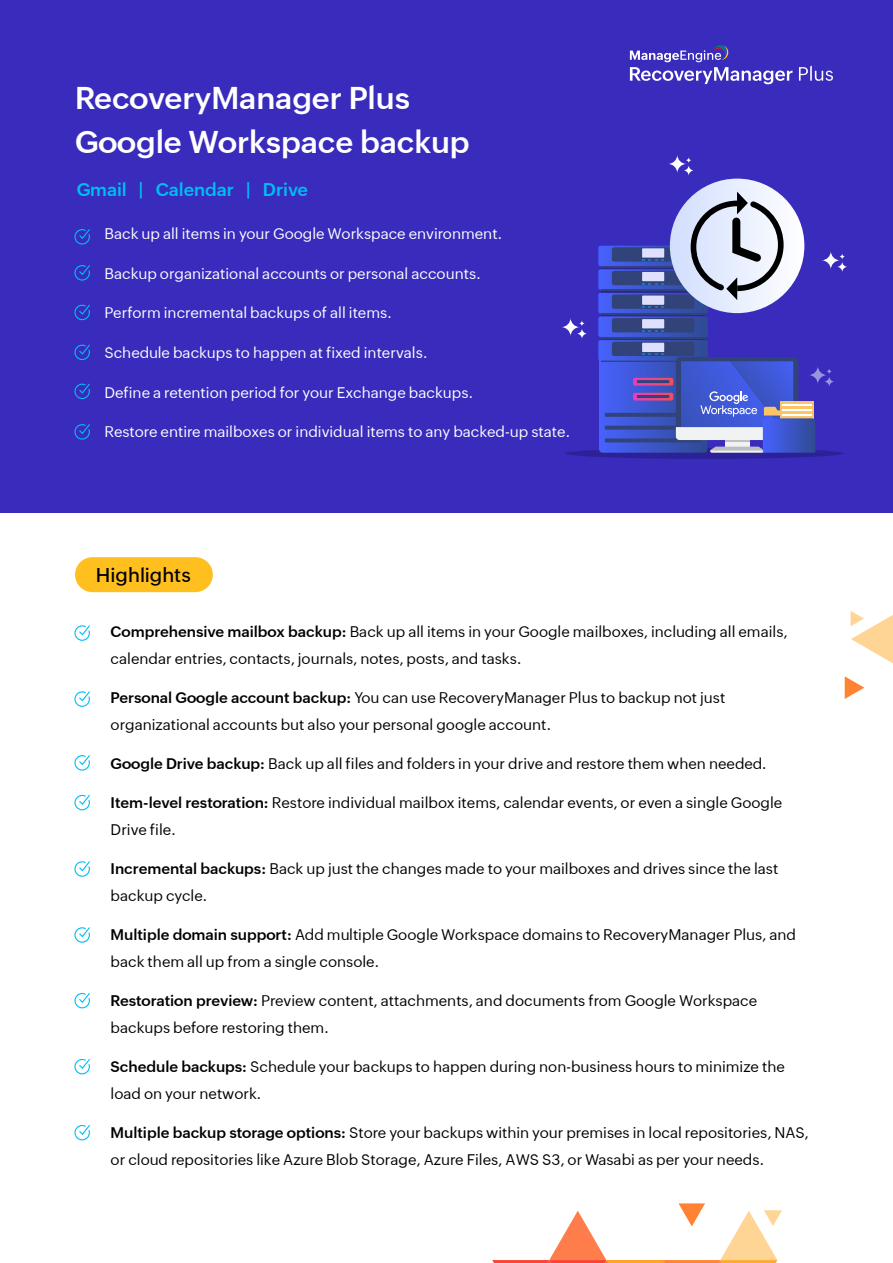
<style>
.page{position:relative;width:893px;height:1263px;background:#fff}
.page>*{position:absolute;margin:0;border:0;box-sizing:border-box;transform-origin:0 0}
.t1{font:600 30.75px/44.4px "Zoho Puvi";color:#fff}
.t2{font:500 19.5px "Zoho Puvi";color:#000}
.t3{font:600 18px "Zoho Puvi";color:#00bef2}
.t4{font:15px/27px "Zoho Puvi";color:#000}
.t5{font:15px "Zoho Puvi";color:#fff}
.s1{font-weight:600}
</style>
<div class="page">
<svg style="left:492px;top:1203px;width:290px;height:60px"></svg>
<svg style="left:845px;top:676px;width:19px;height:23px"></svg>
<svg style="left:851px;top:611px;width:42px;height:52px"></svg>
<div style="left:0;top:0;width:893px;height:513px;background:#392bbc"></div>
<svg style="left:74px;top:229px;width:16px;height:16px"></svg>
<svg style="left:74px;top:265px;width:16px;height:16px"></svg>
<svg style="left:74px;top:344px;width:16px;height:17px"></svg>
<svg style="left:74px;top:424px;width:16px;height:16px"></svg>
<svg style="left:74px;top:383px;width:16px;height:17px"></svg>
<svg style="left:74px;top:304px;width:16px;height:17px"></svg>
<div style="left:75px;top:557px;width:138px;height:35px;background:#ffbf1f;border-radius:18px"></div>
<svg style="left:74px;top:625px;width:16px;height:16px"></svg>
<svg style="left:74px;top:691px;width:16px;height:16px"></svg>
<svg style="left:74px;top:755px;width:16px;height:16px"></svg>
<svg style="left:74px;top:794px;width:16px;height:17px"></svg>
<svg style="left:74px;top:861px;width:16px;height:16px"></svg>
<svg style="left:74px;top:927px;width:16px;height:16px"></svg>
<svg style="left:74px;top:1125px;width:16px;height:16px"></svg>
<svg style="left:74px;top:1059px;width:16px;height:16px"></svg>
<svg style="left:74px;top:992px;width:16px;height:17px"></svg>
<svg style="left:579px;top:321px;width:6px;height:5px"></svg>
<svg style="left:577px;top:328px;width:10px;height:11px"></svg>
<svg style="left:561px;top:318px;width:19px;height:18px"></svg>
<svg style="left:827px;top:369px;width:5px;height:5px"></svg>
<svg style="left:824px;top:376px;width:10px;height:11px"></svg>
<svg style="left:809px;top:366px;width:18px;height:18px"></svg>
<svg style="left:839px;top:254px;width:6px;height:5px"></svg>
<svg style="left:837px;top:262px;width:10px;height:10px"></svg>
<svg style="left:822px;top:251px;width:18px;height:19px"></svg>
<svg style="left:686px;top:157px;width:5px;height:6px"></svg>
<svg style="left:683px;top:165px;width:11px;height:11px"></svg>
<svg style="left:668px;top:155px;width:18px;height:18px"></svg>
<div style="left:565px;top:448px;width:278px;height:11px;background:#2c2197;border-radius:50%"></div>
<div style="left:670px;top:179px;width:134px;height:134px;background:#e8eefe;border-radius:67px"></div>
<svg style="left:598px;top:192px;width:217px;height:261px"></svg>
<svg style="left:630px;top:45px;width:162px;height:39px"></svg>
<svg style="left:799px;top:66px;width:34px;height:15px"></svg>
<h1 class="t1" style="left:75px;top:73px;width:396px">RecoveryManager Plus<br>Google Workspace backup</h1>
<p class="t3" style="left:77px;top:176px;width:233px">Gmail | Calendar | Drive</p>
<p class="t5" style="left:104px;top:222px;width:400px">Back up all items in your Google Workspace environment.</p>
<p class="t5" style="left:104px;top:262px;width:378px">Backup organizational accounts or personal accounts.</p>
<p class="t5" style="left:104px;top:302px;width:289px">Perform incremental backups of all items.</p>
<p class="t5" style="left:104px;top:341px;width:325px">Schedule backups to happen at fixed intervals.</p>
<p class="t5" style="left:104px;top:381px;width:370px">Define a retention period for your Exchange backups.</p>
<p class="t5" style="left:104px;top:420px;width:467px">Restore entire mailboxes or individual items to any backed-up state.</p>
<h2 class="t2" style="left:96px;top:560px;width:96px">Highlights</h2>
<p class="t4" style="left:111px;top:616px;width:678px"><span class="s1">Comprehensive mailbox backup:</span> Back up all items in your Google mailboxes, including all emails, calendar entries, contacts, journals, notes, posts, and tasks.</p>
<p class="t4" style="left:111px;top:682px;width:616px"><span class="s1">Personal Google account backup:</span> You can use RecoveryManager Plus to backup not just organizational accounts but also your personal google account.</p>
<p class="t4" style="left:111px;top:748px;width:658px"><span class="s1">Google Drive backup:</span> Back up all files and folders in your drive and restore them when needed.</p>
<p class="t4" style="left:111px;top:787px;width:673px"><span class="s1">Item-level restoration:</span> Restore individual mailbox items, calendar events, or even a single Google<br>Drive file.</p>
<p class="t4" style="left:111px;top:853px;width:669px"><span class="s1">Incremental backups:</span> Back up just the changes made to your mailboxes and drives since the last backup cycle.</p>
<p class="t4" style="left:111px;top:919px;width:687px"><span class="s1">Multiple domain support:</span> Add multiple Google Workspace domains to RecoveryManager Plus, and back them all up from a single console.</p>
<p class="t4" style="left:111px;top:985px;width:648px"><span class="s1">Restoration preview:</span> Preview content, attachments, and documents from Google Workspace backups before restoring them.</p>
<p class="t4" style="left:111px;top:1051px;width:676px"><span class="s1">Schedule backups:</span> Schedule your backups to happen during non-business hours to minimize the load on your network.</p>
<p class="t4" style="left:111px;top:1117px;width:699px"><span class="s1">Multiple backup storage options:</span> Store your backups within your premises in local repositories, NAS, or cloud repositories like Azure Blob Storage, Azure Files, AWS S3, or Wasabi as per your needs.</p>
</div>
